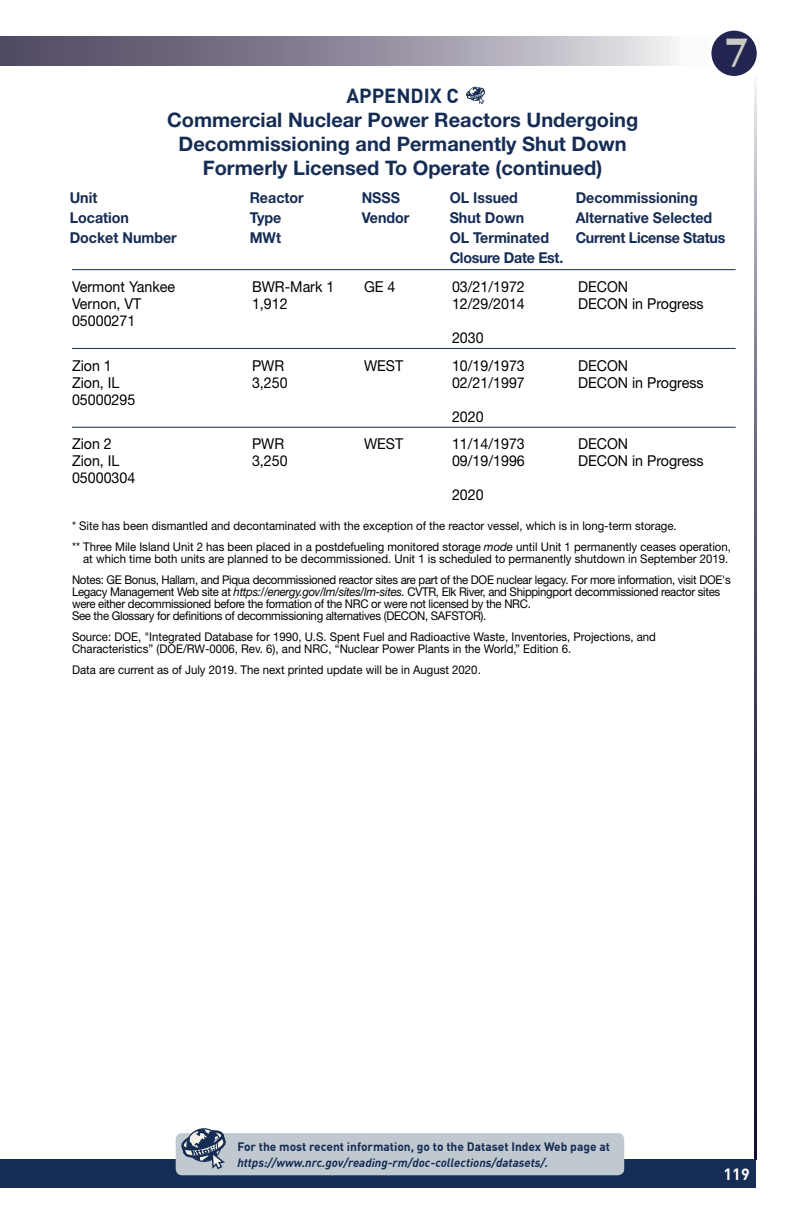
<style>
.page{position:relative;width:792px;height:1224px;background:#fff}
.page>*{position:absolute;margin:0;border:0;box-sizing:border-box;transform-origin:0 0}
.t1{font:700 40.8px "ITC Garamond Std";color:#ebe8da}
.t2{font:700 20px/24px "Helvetica Neue LT Std";color:#152c54;text-align:center}
.t3{font:700 20px "DIN Offc";color:#152c54}
.t4{font:700 16px "DIN Offc";color:#fff}
.App_B{font:15px "Helvetica Neue LT Std";color:#000;scale:.95 1}
.App_B-2{font:700 15px "Helvetica Neue LT Std";color:#152c54;scale:.95 1}
.App_B-3{font:700 15px "Helvetica Neue LT Std";letter-spacing:-.02em;color:#152c54;scale:.95 1}
.Source{font:12px/12px "Helvetica Neue LT Std";color:#000;text-align:right;scale:.95 1}
.Source-2{font:12px/12px "Helvetica Neue LT Std";letter-spacing:-.025em;color:#000;scale:.95 1}
.t5{font:italic 700 12px "DIN Offc";color:#152c54}
.t6{font:700 12px "DIN Offc";color:#152c54}
.s1{font-style:italic}
</style>
<div class="page">
<div style="left:0;top:1159px;width:756px;height:29px;background:#152c54"></div>
<div style="left:176px;top:1133px;width:448px;height:42px;background:#c0c9d0;border-radius:6px"></div>
<svg style="left:180px;top:1128px;width:46px;height:41px"></svg>
<svg style="left:0;top:37px;width:676px;height:29px;background:#938d9e"></svg>
<div style="left:710px;top:29px;width:48px;height:49px;background:#21254f;border-radius:50%"></div>
<div style="left:708px;top:27px;width:52px;height:52px;border:3px solid #fff;border-radius:50%"></div>
<svg style="left:755px;top:82px;width:1px;height:1078px"></svg>
<hr style="left:72px;top:269px;width:664px;height:1px;background:#152c54">
<hr style="left:72px;top:348px;width:664px;height:1px;background:#152c54">
<hr style="left:72px;top:427px;width:664px;height:1px;background:#152c54">
<svg style="left:466px;top:87px;width:19px;height:17px"></svg>
<p class="t3" style="left:346px;top:83px;width:114px">APPENDIX C</p>
<p class="t2" style="left:167px;top:107px;width:473px">Commercial Nuclear Power Reactors Undergoing<br>Decommissioning and Permanently Shut Down<br>Formerly Licensed To Operate (continued)</p>
<h1 class="t1" style="left:724px;top:28px;width:26px">7</h1>
<p class="App_B-2" style="left:70px;top:188px;width:31px">Unit</p>
<p class="App_B-2" style="left:250px;top:188px;width:58px">Reactor</p>
<p class="App_B-2" style="left:362px;top:188px;width:42px">NSSS</p>
<p class="App_B-2" style="left:450px;top:188px;width:73px">OL Issued</p>
<p class="App_B-2" style="left:576px;top:188px;width:130px">Decommissioning</p>
<p class="App_B-2" style="left:70px;top:208px;width:64px">Location</p>
<p class="App_B-2" style="left:250px;top:208px;width:35px">Type</p>
<p class="App_B-2" style="left:362px;top:208px;width:52px">Vendor</p>
<p class="App_B-2" style="left:450px;top:208px;width:80px">Shut Down</p>
<p class="App_B-2" style="left:576px;top:208px;width:145px">Alternative Selected</p>
<p class="App_B-2" style="left:70px;top:228px;width:114px">Docket Number</p>
<p class="App_B-2" style="left:250px;top:228px;width:35px">MWt</p>
<p class="App_B-2" style="left:450px;top:228px;width:106px">OL Terminated</p>
<p class="App_B-3" style="left:576px;top:228px;width:159px">Current License Status</p>
<p class="App_B-3" style="left:450px;top:248px;width:121px">Closure Date Est.</p>
<p class="App_B" style="left:72px;top:277px;width:110px">Vermont Yankee</p>
<p class="App_B" style="left:252px;top:277px;width:88px">BWR-Mark 1</p>
<p class="App_B" style="left:364px;top:277px;width:35px">GE 4</p>
<p class="App_B" style="left:452px;top:277px;width:78px">03/21/1972</p>
<p class="App_B" style="left:578px;top:277px;width:54px">DECON</p>
<p class="App_B" style="left:72px;top:294px;width:75px">Vernon, VT</p>
<p class="App_B" style="left:252px;top:294px;width:39px">1,912</p>
<p class="App_B" style="left:452px;top:294px;width:78px">12/29/2014</p>
<p class="App_B" style="left:578px;top:294px;width:134px">DECON in Progress</p>
<p class="App_B" style="left:72px;top:311px;width:68px">05000271</p>
<p class="App_B" style="left:452px;top:328px;width:35px">2030</p>
<p class="App_B" style="left:72px;top:356px;width:43px">Zion 1</p>
<p class="App_B" style="left:252px;top:356px;width:35px">PWR</p>
<p class="App_B" style="left:364px;top:356px;width:43px">WEST</p>
<p class="App_B" style="left:452px;top:356px;width:78px">10/19/1973</p>
<p class="App_B" style="left:578px;top:356px;width:54px">DECON</p>
<p class="App_B" style="left:72px;top:373px;width:52px">Zion, IL</p>
<p class="App_B" style="left:252px;top:373px;width:39px">3,250</p>
<p class="App_B" style="left:452px;top:373px;width:78px">02/21/1997</p>
<p class="App_B" style="left:578px;top:373px;width:134px">DECON in Progress</p>
<p class="App_B" style="left:72px;top:390px;width:68px">05000295</p>
<p class="App_B" style="left:452px;top:407px;width:35px">2020</p>
<p class="App_B" style="left:72px;top:435px;width:43px">Zion 2</p>
<p class="App_B" style="left:252px;top:435px;width:35px">PWR</p>
<p class="App_B" style="left:364px;top:435px;width:43px">WEST</p>
<p class="App_B" style="left:452px;top:435px;width:78px">11/14/1973</p>
<p class="App_B" style="left:578px;top:435px;width:54px">DECON</p>
<p class="App_B" style="left:72px;top:452px;width:52px">Zion, IL</p>
<p class="App_B" style="left:252px;top:452px;width:39px">3,250</p>
<p class="App_B" style="left:452px;top:452px;width:78px">09/19/1996</p>
<p class="App_B" style="left:578px;top:452px;width:134px">DECON in Progress</p>
<p class="App_B" style="left:72px;top:469px;width:68px">05000304</p>
<p class="App_B" style="left:452px;top:486px;width:35px">2020</p>
<p class="Source" style="left:72px;top:519px;width:638px">* Site has been dismantled and decontaminated with the exception of the reactor vessel, which is in long-term storage.</p>
<p class="Source" style="left:72px;top:540px;width:695px">** Three Mile Island Unit 2 has been placed in a postdefueling monitored storage <span class="s1">mode</span> until Unit 1 permanently ceases operation, at which time both units are planned to be decommissioned. Unit 1 is scheduled to permanently shutdown in September 2019.</p>
<p class="Source-2" style="left:72px;top:573px;width:695px">Notes: GE Bonus, Hallam, and Piqua decommissioned reactor sites are part of the DOE nuclear legacy. For more information, visit DOE's Legacy Management Web site at <span class="s1">https://energy.gov/lm/sites/lm-sites.</span> CVTR, Elk River, and Shippingport decommissioned reactor sites were either decommissioned before the formation of the NRC or were not licensed by the NRC.<br>See the Glossary for definitions of decommissioning alternatives (DECON, SAFSTOR).</p>
<p class="Source" style="left:72px;top:630px;width:616px;text-align:left">Source: DOE, "Integrated Database for 1990, U.S. Spent Fuel and Radioactive Waste, Inventories, Projections, and<br>Characteristics” (DOE/RW-0006, Rev. 6), and NRC, “Nuclear Power Plants in the World,” Edition 6.</p>
<p class="Source" style="left:72px;top:663px;width:432px">Data are current as of July 2019. The next printed update will be in August 2020.</p>
<p class="t6" style="left:237px;top:1139px;width:374px">For the most recent information, go to the Dataset Index Web page at</p>
<p class="t5" style="left:237px;top:1155px;width:312px">https://www.nrc.gov/reading-rm/doc-collections/datasets/.</p>
<h3 class="t4" style="left:724px;top:1163px;width:28px">119</h3>
</div>
